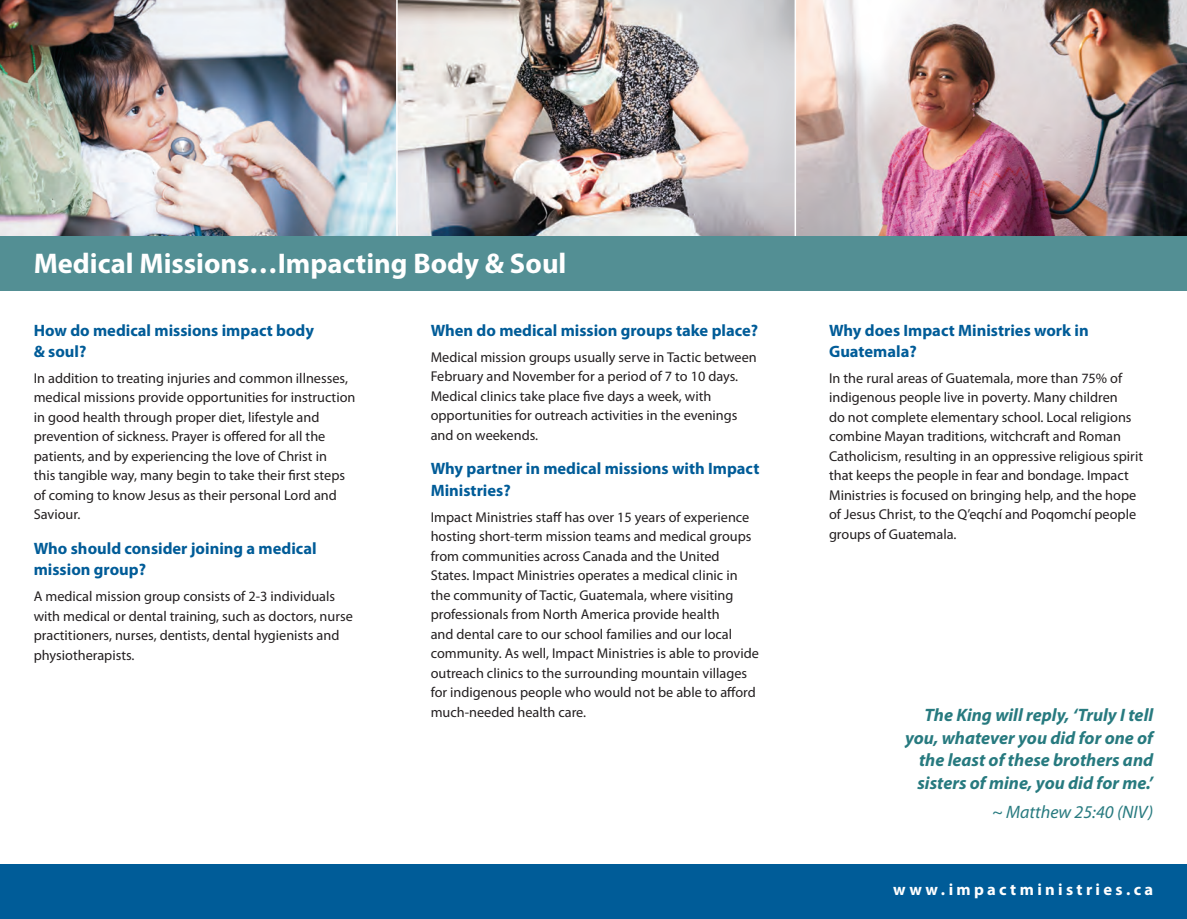
<style>
.page{position:relative;width:1187px;height:919px;background:#fff}
.page>*{position:absolute;margin:0;border:0;box-sizing:border-box;transform-origin:0 0}
.Heading{font:700 28.5px "Myriad Pro";color:#fff}
.verse{font:italic 700 18px/22.5px "Myriad Pro";color:#277a7f;text-align:right}
.verse-2{font:italic 18px "Myriad Pro";color:#277a7f}
.subhead{font:700 16.5px/21px "Myriad Pro";color:#005c98}
.subhead-2{font:700 16.5px "Myriad Pro";letter-spacing:.2em;color:#fff}
.body{font:14.25px/19.5px "Myriad Pro";color:#231f20}
</style>
<div class="page">
<div style="left:0;top:864px;width:1186px;height:54px;background:#005c98"></div>
<img style="left:0;top:0;width:396px;height:236px">
<img style="left:397px;top:0;width:789px;height:236px">
<hr style="left:794px;top:0;width:2px;height:275px;background:#fff">
<div style="left:0;top:236px;width:1186px;height:54px;background:#538f94"></div>
<p class="Heading" style="left:34px;top:247px;width:534px">Medical Missions…Impacting Body &amp; Soul</p>
<p class="subhead" style="left:34px;top:320px;width:282px">How do medical missions impact body &amp; soul?</p>
<p class="body" style="left:34px;top:368px;width:323px">In addition to treating injuries and common illnesses, medical missions provide opportunities for instruction in good health through proper diet, lifestyle and prevention of sickness. Prayer is offered for all the patients, and by experiencing the love of Christ in<br>this tangible way, many begin to take their first steps of coming to know Jesus as their personal Lord and Saviour.</p>
<p class="subhead" style="left:34px;top:538px;width:284px">Who should consider joining a medical mission group?</p>
<p class="body" style="left:34px;top:587px;width:320px">A medical mission group consists of 2-3 individuals with medical or dental training, such as doctors, nurse practitioners, nurses, dentists, dental hygienists and physiotherapists.</p>
<p class="subhead" style="left:430px;top:320px;width:329px">When do medical mission groups take place?</p>
<p class="body" style="left:430px;top:347px;width:327px">Medical mission groups usually serve in Tactic between February and November for a period of 7 to 10 days.<br>Medical clinics take place five days a week, with opportunities for outreach activities in the evenings and on weekends.</p>
<p class="subhead" style="left:430px;top:458px;width:330px">Why partner in medical missions with Impact<br>Ministries?</p>
<p class="body" style="left:430px;top:507px;width:330px">Impact Ministries staff has over 15 years of experience hosting short-term mission teams and medical groups from communities across Canada and the United States. Impact Ministries operates a medical clinic in the community of Tactic, Guatemala, where visiting professionals from North America provide health<br>and dental care to our school families and our local community. As well, Impact Ministries is able to provide outreach clinics to the surrounding mountain villages for indigenous people who would not be able to afford much-needed health care.</p>
<p class="subhead" style="left:829px;top:320px;width:261px">Why does Impact Ministries work in<br>Guatemala?</p>
<p class="body" style="left:829px;top:368px;width:315px">In the rural areas of Guatemala, more than 75% of indigenous people live in poverty. Many children<br>do not complete elementary school. Local religions combine Mayan traditions, witchcraft and Roman Catholicism, resulting in an oppressive religious spirit that keeps the people in fear and bondage. Impact Ministries is focused on bringing help, and the hope of Jesus Christ, to the Q’eqchí and Poqomchí people groups of Guatemala.</p>
<p class="verse" style="left:904px;top:704px;width:250px">The King will reply, ‘Truly I tell you, whatever you did for one of the least of these brothers and sisters of mine, you did for me.’</p>
<p class="verse-2" style="left:991px;top:802px;width:163px">~ Matthew 25:40 (NIV)</p>
<p class="subhead-2" style="left:893px;top:880px;width:262px">www.impactministries.ca</p>
</div>
